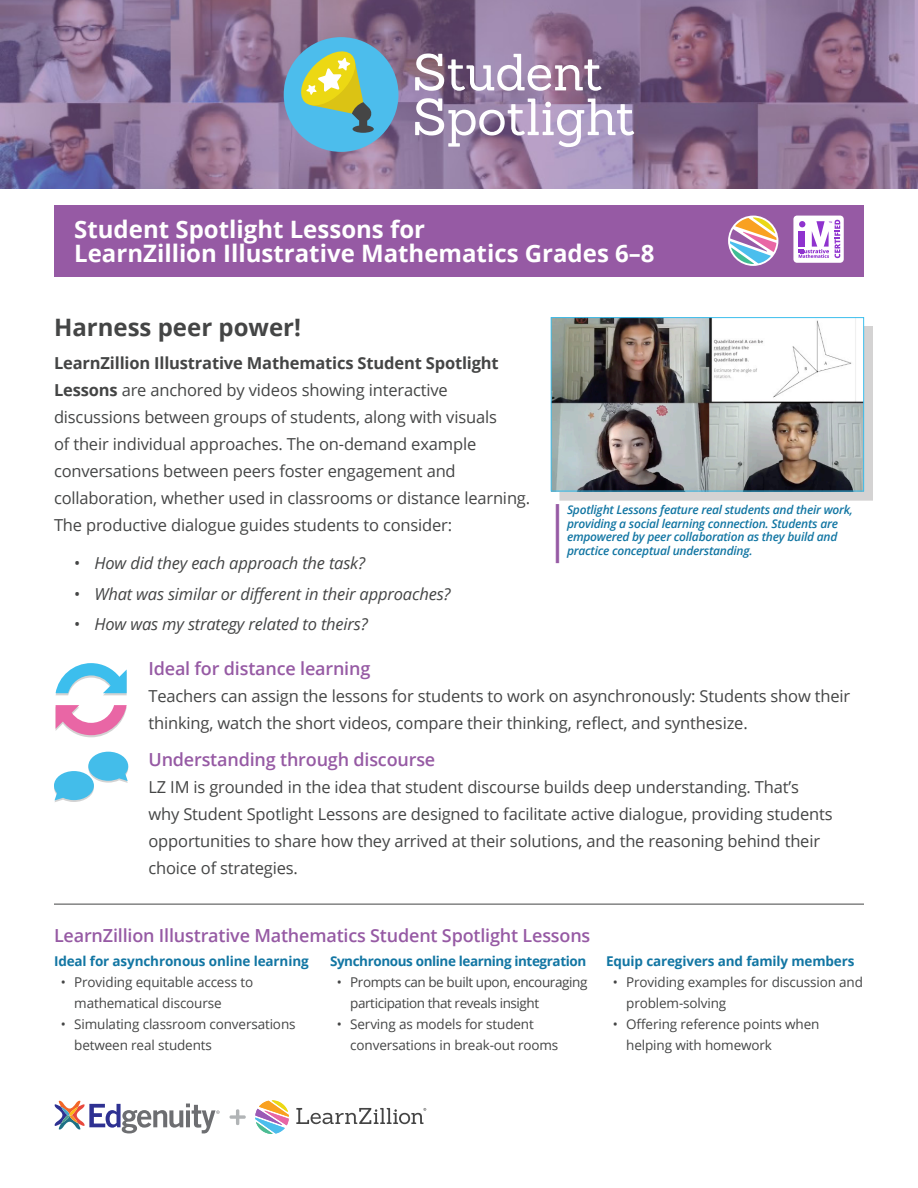
<style>
.page{position:relative;width:918px;height:1188px;background:#fff}
.page>*{position:absolute;margin:0;border:0;box-sizing:border-box;transform-origin:0 0}
.t1{font:italic 800 60px "Open Sans";color:#965aa4;scale:.4 1}
.Subheader{font:700 24px/24px "Open Sans";color:#fff}
.Subheader_Dark{font:700 24px "Open Sans";color:#444545}
.Tertiary_Header{font:600 18px "Open Sans";letter-spacing:-.01em;color:#965aa4}
.t2{font:16.5px/27px "Open Sans";letter-spacing:-.01em;color:#444545}
.t3{font:italic 16.5px "Open Sans";letter-spacing:-.01em;color:#444545}
.t4{font:13.5px/21px "Open Sans";letter-spacing:-.01em;color:#444545}
.t5{font:700 13.5px "Open Sans";letter-spacing:-.01em;color:#1276a3}
.t6{font:13.5px/21px "Open Sans";letter-spacing:-.03em;color:#444545}
.t7{font:700 13.5px "Open Sans";letter-spacing:-.03em;color:#1276a3}
.t8{font:italic 600 12px/13.5px "Open Sans";letter-spacing:-.02em;color:#1276a3}
.s1{font-weight:700}
.s2{font-style:normal}
</style>
<div class="page">
<img style="left:0;top:0;width:918px;height:189px">
<div style="left:54px;top:205px;width:810px;height:72px;background:#965aa4"></div>
<div style="left:560px;top:326px;width:313px;height:174px;background:#d4d3d3"></div>
<img style="left:553px;top:319px;width:309px;height:170px">
<div style="left:551px;top:317px;width:313px;height:174px;border:1px solid #3cbeed"></div>
<svg style="left:728px;top:216px;width:50px;height:50px"></svg>
<svg style="left:731px;top:248px;width:23px;height:16px"></svg>
<svg style="left:730px;top:217px;width:47px;height:46px"></svg>
<svg style="left:793px;top:216px;width:51px;height:47px"></svg>
<svg style="left:230px;top:1109px;width:16px;height:16px"></svg>
<svg style="left:54px;top:1101px;width:166px;height:32px"></svg>
<svg style="left:296px;top:1108px;width:130px;height:17px"></svg>
<svg style="left:255px;top:1100px;width:34px;height:34px"></svg>
<div style="left:284px;top:37px;width:114px;height:115px;background:#4cbdec;border-radius:50%"></div>
<svg style="left:297px;top:48px;width:77px;height:85px"></svg>
<svg style="left:415px;top:53px;width:187px;height:38px"></svg>
<svg style="left:415px;top:98px;width:219px;height:49px"></svg>
<svg style="left:56px;top:663px;width:71px;height:32px"></svg>
<svg style="left:56px;top:705px;width:71px;height:32px"></svg>
<svg style="left:54px;top:752px;width:74px;height:50px"></svg>
<hr style="left:54px;top:904px;width:810px;height:1px;background:#444545">
<p class="Subheader" style="left:74px;top:217px;width:582px">Student Spotlight Lessons for<br>LearnZillion Illustrative Mathematics Grades 6–8</p>
<p class="Subheader_Dark" style="left:54px;top:310px;width:249px">Harness peer power!</p>
<p class="t2" style="left:54px;top:349px;width:478px"><span class="s1">LearnZillion Illustrative Mathematics Student Spotlight Lessons</span> are anchored by videos showing interactive discussions between groups of students, along with visuals<br>of their individual approaches. The on-demand example conversations between peers foster engagement and collaboration, whether used in classrooms or distance learning.<br>The productive dialogue guides students to consider:</p>
<p class="t3" style="left:74px;top:552px;width:292px"><span class="s2">•</span> How did they each approach the task?</p>
<p class="t3" style="left:74px;top:582px;width:378px"><span class="s2">•</span> What was similar or different in their approaches?</p>
<p class="t3" style="left:74px;top:613px;width:295px"><span class="s2">•</span> How was my strategy related to theirs?</p>
<p class="Tertiary_Header" style="left:148px;top:656px;width:223px">Ideal for distance learning</p>
<p class="t2" style="left:148px;top:682px;width:703px">Teachers can assign the lessons for students to work on asynchronously: Students show their thinking, watch the short videos, compare their thinking, reflect, and synthesize.</p>
<p class="Tertiary_Header" style="left:148px;top:747px;width:288px">Understanding through discourse</p>
<p class="t2" style="left:148px;top:773px;width:686px">LZ IM is grounded in the idea that student discourse builds deep understanding. That’s why Student Spotlight Lessons are designed to facilitate active dialogue, providing students opportunities to share how they arrived at their solutions, and the reasoning behind their choice of strategies.</p>
<p class="t1" style="left:551px;top:483px;width:35px">|</p>
<p class="t8" style="left:567px;top:503px;width:287px">Spotlight Lessons feature real students and their work, providing a social learning connection. Students are empowered by peer collaboration as they build and practice conceptual understanding.</p>
<p class="Tertiary_Header" style="left:54px;top:923px;width:538px">LearnZillion Illustrative Mathematics Student Spotlight Lessons</p>
<p class="t5" style="left:54px;top:951px;width:256px">Ideal for asynchronous online learning</p>
<p class="t4" style="left:74px;top:971px;width:180px;text-indent:-14px">• Providing equitable access to mathematical discourse</p>
<p class="t4" style="left:74px;top:1013px;width:223px;text-indent:-14px">• Simulating classroom conversations between real students</p>
<p class="t7" style="left:330px;top:951px;width:258px">Synchronous online learning integration</p>
<p class="t6" style="left:350px;top:971px;width:239px;text-indent:-14px">• Prompts can be built upon, encouraging participation that reveals insight</p>
<p class="t4" style="left:350px;top:1013px;width:210px;text-indent:-14px">• Serving as models for student conversations in break-out rooms</p>
<p class="t5" style="left:606px;top:951px;width:250px">Equip caregivers and family members</p>
<p class="t4" style="left:626px;top:971px;width:238px;text-indent:-14px">• Providing examples for discussion and problem-solving</p>
<p class="t4" style="left:626px;top:1013px;width:195px;text-indent:-14px">• Offering reference points when helping with homework</p>
</div>
